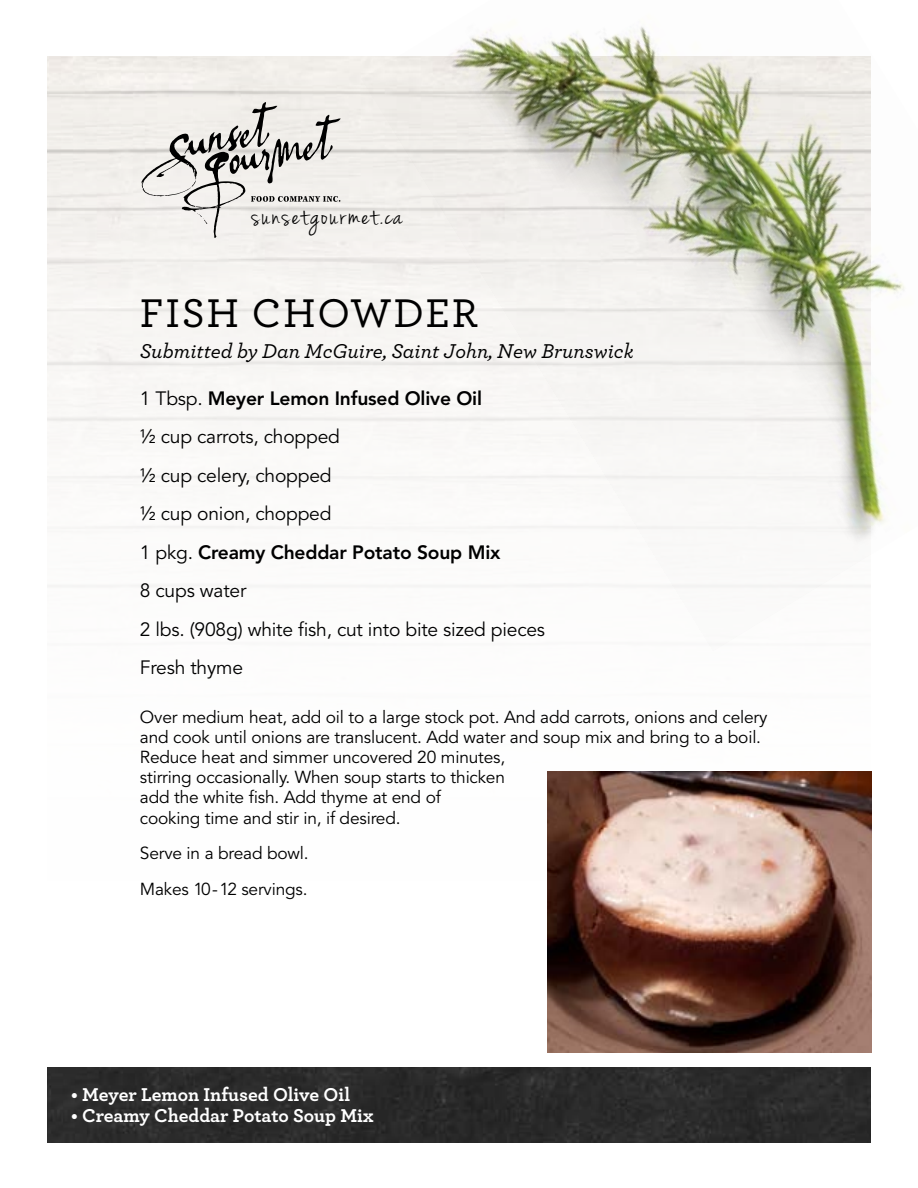
<style>
.page{position:relative;width:918px;height:1188px;background:#fff}
.page>*{position:absolute;margin:0;border:0;box-sizing:border-box;transform-origin:0 0}
.t1{font:500 42px "Archer";letter-spacing:.04em;color:#000}
.t2{font:30px "Jenna Sue";letter-spacing:.07em;color:#000}
.t3{font:italic 500 21px "Archer";color:#000}
.t4{font:700 19.5px "Archer";color:#fff}
.t5{font:19.2px/38.5px "Avenir LT Std";letter-spacing:-.01em;color:#000}
.t6{font:17.25px/20.2px "Avenir LT Std";letter-spacing:-.01em;color:#000}
.s1{font-weight:800}
</style>
<div class="page">
<img style="left:47px;top:484px;width:501px;height:459px">
<svg style="left:141px;top:101px;width:200px;height:139px;background:#d5d2cf"></svg>
<div style="left:47px;top:1068px;width:824px;height:74px;background:#2b2b2b"></div>
<img style="left:361px;top:26px;width:544px;height:626px">
<img style="left:548px;top:771px;width:324px;height:282px">
<h2 class="t2" style="left:252px;top:198px;width:152px">sunsetgourmet.ca</h2>
<h1 class="t1" style="left:140px;top:283px;width:340px">FISH CHOWDER</h1>
<p class="t3" style="left:140px;top:335px;width:495px">Submitted by Dan McGuire, Saint John, New Brunswick</p>
<p class="t5" style="left:140px;top:380px;width:407px">1 Tbsp. <span class="s1">Meyer Lemon Infused Olive Oil<br></span>1/2 cup carrots, chopped<br>1/2 cup celery, chopped<br>1/2 cup onion, chopped<br>1 pkg. <span class="s1">Creamy Cheddar Potato Soup Mix<br></span>8 cups water<br>2 lbs. (908g) white fish, cut into bite sized pieces<br>Fresh thyme</p>
<p class="t6" style="left:140px;top:707px;width:629px">Over medium heat, add oil to a large stock pot. And add carrots, onions and celery and cook until onions are translucent. Add water and soup mix and bring to a boil.<br>Reduce heat and simmer uncovered 20 minutes,<br>stirring occasionally. When soup starts to thicken<br>add the white fish. Add thyme at end of<br>cooking time and stir in, if desired.</p>
<p class="t6" style="left:140px;top:836px;width:170px;line-height:35.5px">Serve in a bread bowl.<br>Makes 10-12 servings.</p>
<p class="t4" style="left:71px;top:1079px;width:280px">• Meyer Lemon Infused Olive Oil</p>
<p class="t4" style="left:71px;top:1100px;width:304px">• Creamy Cheddar Potato Soup Mix</p>
</div>
